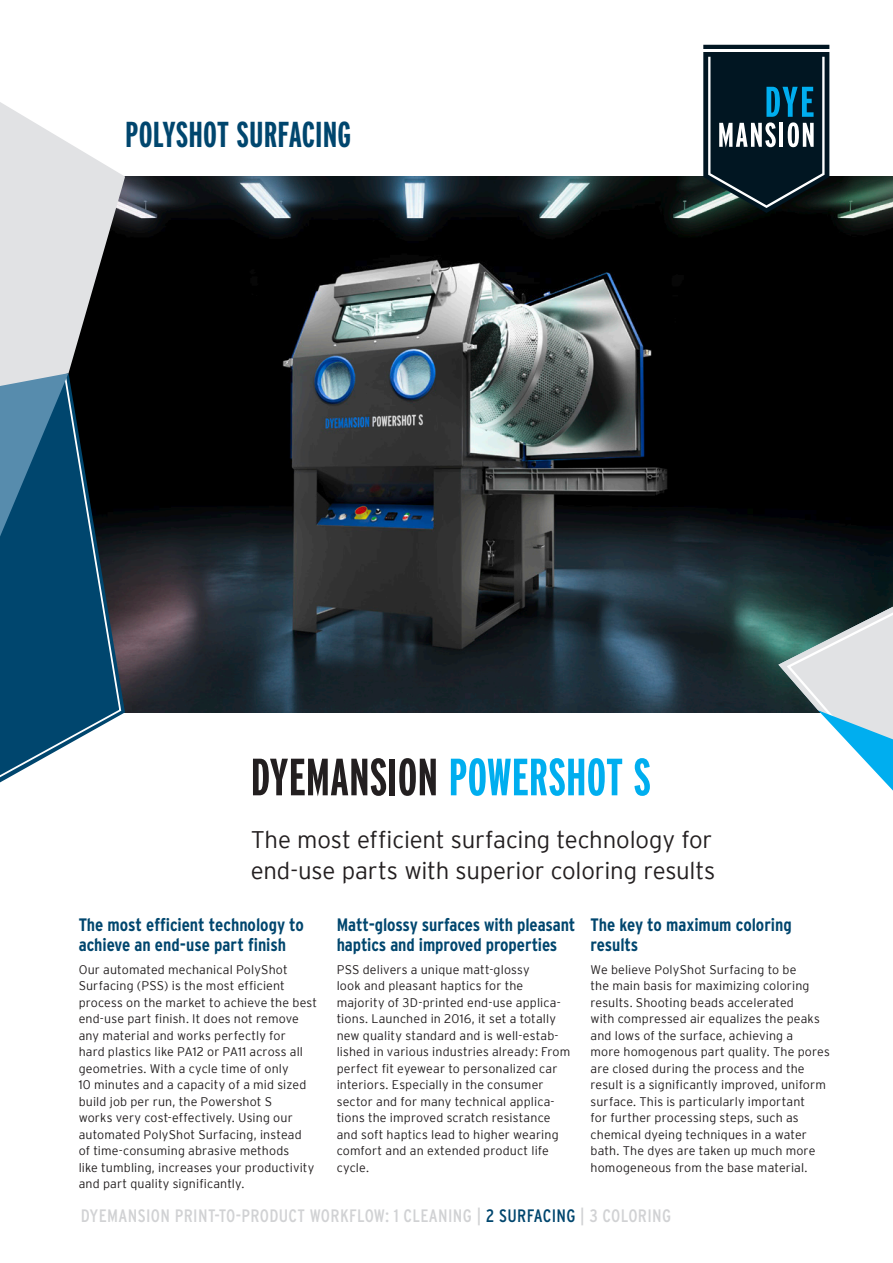
<style>
.page{position:relative;width:893px;height:1263px;background:#fff}
.page>*{position:absolute;margin:0;border:0;box-sizing:border-box;transform-origin:0 0}
.t1{font:700 52.35px "Interstate Compressed";color:#231f20}
.t2{font:700 36px "Interstate Compressed";letter-spacing:.005em;color:#00466e}
.t3{font:300 24px/31.5px "Interstate";letter-spacing:-.01em;color:#231f20}
.t4{font:700 18px/19.5px "Interstate Condensed";letter-spacing:-.005em;color:#00466e}
.t5{font:18px "Interstate Condensed";letter-spacing:.02em;color:#d1d2d4}
.t6{font:300 12.45px/16.5px "Interstate";letter-spacing:.01em;color:#231f20}
.s1{color:#00aeef}
.s2{color:#00466e}
</style>
<div class="page">
<img style="left:125px;top:177px;width:768px;height:535px">
<svg style="left:703px;top:45px;width:126px;height:168px;background:#233a44"></svg>
<svg style="left:0;top:537px;width:122px;height:246px;background:#2c6180"></svg>
<svg style="left:0;top:102px;width:125px;height:435px;background:#84939c"></svg>
<svg style="left:778px;top:601px;width:115px;height:190px"></svg>
<h2 class="t2" style="left:125px;top:114px;width:228px">POLYSHOT SURFACING</h2>
<h1 class="t1" style="left:251px;top:748px;width:402px">DYEMANSION <span class="s1">POWERSHOT S</span></h1>
<h3 class="t3" style="left:251px;top:823px;width:466px">The most efficient surfacing technology for end-use parts with superior coloring results</h3>
<h3 class="t4" style="left:79px;top:915px;width:227px">The most efficient technology to achieve an end-use part finish</h3>
<p class="t6" style="left:79px;top:961px;width:240px">Our automated mechanical PolyShot Surfacing (PSS) is the most efficient process on the market to achieve the best end-use part finish. It does not remove any material and works perfectly for<br>hard plastics like PA12 or PA11 across all geometries. With a cycle time of only<br>10 minutes and a capacity of a mid sized build job per run, the Powershot S<br>works very cost-effectively. Using our automated PolyShot Surfacing, instead<br>of time-consuming abrasive methods<br>like tumbling, increases your productivity and part quality significantly.</p>
<h3 class="t4" style="left:590px;top:915px;width:203px">The key to maximum coloring results</h3>
<p class="t6" style="left:590px;top:961px;width:241px">We believe PolyShot Surfacing to be<br>the main basis for maximizing coloring results. Shooting beads accelerated<br>with compressed air equalizes the peaks and lows of the surface, achieving a<br>more homogenous part quality. The pores are closed during the process and the result is a significantly improved, uniform surface. This is particularly important<br>for further processing steps, such as chemical dyeing techniques in a water bath. The dyes are taken up much more homogeneous from the base material.</p>
<h3 class="t5" style="left:81px;top:1205px;width:592px">DYEMANSION PRINT-TO-PRODUCT WORKFLOW: 1 CLEANING | <span class="s2">2 SURFACING</span> | 3 COLORING</h3>
<h3 class="t4" style="left:337px;top:915px;width:240px">Matt-glossy surfaces with pleasant haptics and improved properties</h3>
<p class="t6" style="left:337px;top:961px;width:235px">PSS delivers a unique matt-glossy<br>look and pleasant haptics for the majority of 3D-printed end-use applica&shy;tions. Launched in 2016, it set a totally new quality standard and is well-estab&shy;lished in various industries already: From perfect fit eyewear to personalized car interiors. Especially in the consumer sector and for many technical applica&shy;tions the improved scratch resistance and soft haptics lead to higher wearing comfort and an extended product life cycle.</p>
</div>
